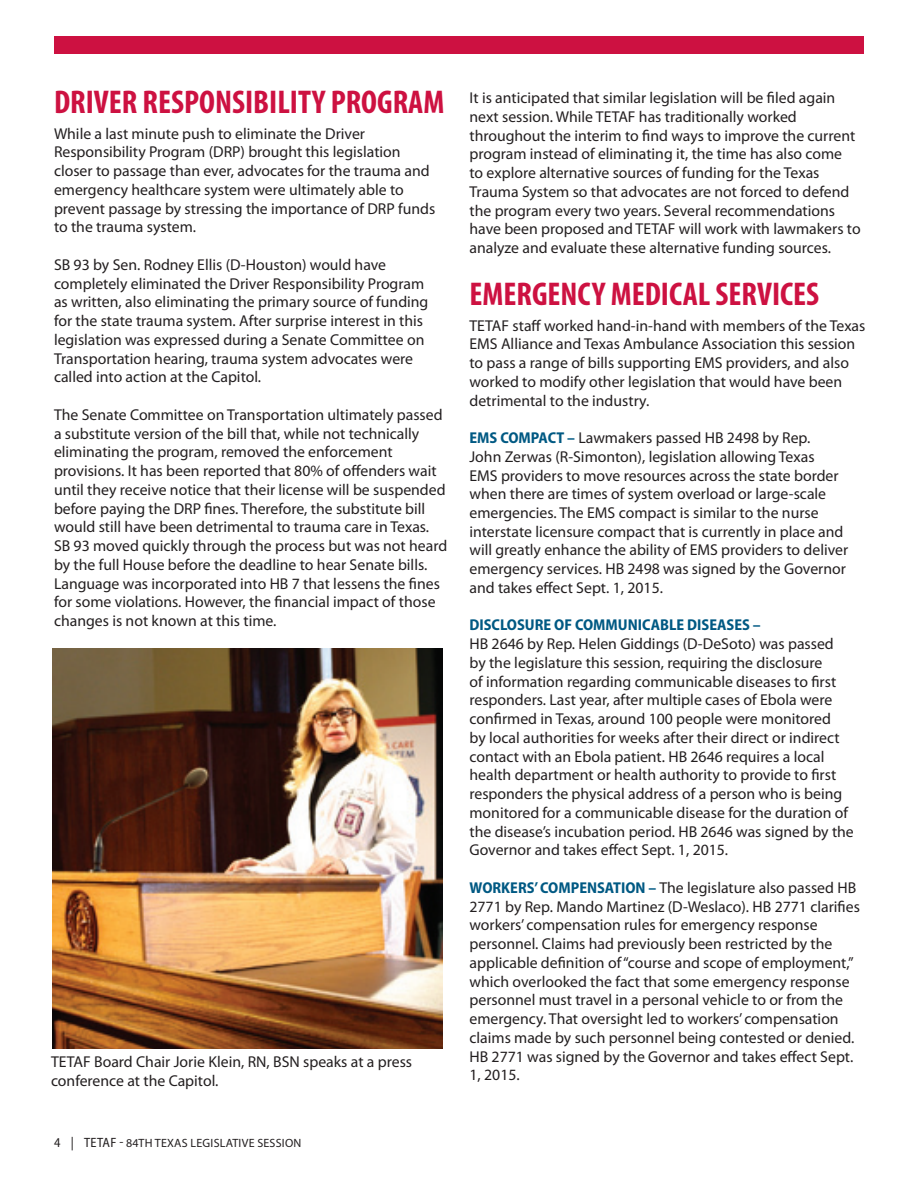
<style>
.page{position:relative;width:918px;height:1188px;background:#fff}
.page>*{position:absolute;margin:0;border:0;box-sizing:border-box;transform-origin:0 0}
.t1{font:700 condensed 33px "Myriad Pro";color:#cd1141}
.t2{font:15.75px/18.8px "Myriad Pro";color:#231f20}
.t3{font:700 semi-condensed 15.75px "Myriad Pro";color:#005983}
.t4{font:12px "Myriad Pro";letter-spacing:.02em;color:#231f20}
.s1{font-stretch:semi-condensed;font-size:13.5px}
.s2{font-weight:700;font-stretch:semi-condensed;color:#005983}
</style>
<div class="page">
<div style="left:54px;top:37px;width:810px;height:17px;background:#cd1141"></div>
<img style="left:52px;top:648px;width:390px;height:400px">
<h1 class="t1" style="left:54px;top:84px;width:392px">DRIVER RESPONSIBILITY PROGRAM</h1>
<p class="t2" style="left:54px;top:124px;width:383px">While a last minute push to eliminate the Driver Responsibility Program (DRP) brought this legislation closer to passage than ever, advocates for the trauma and emergency healthcare system were ultimately able to prevent passage by stressing the importance of DRP funds to the trauma system.</p>
<p class="t2" style="left:54px;top:256px;width:376px">SB 93 by Sen. Rodney Ellis (D-Houston) would have completely eliminated the Driver Responsibility Program as written, also eliminating the primary source of funding for the state trauma system. After surprise interest in this legislation was expressed during a Senate Committee on Transportation hearing, trauma system advocates were called into action at the Capitol.</p>
<p class="t2" style="left:54px;top:406px;width:395px">The Senate Committee on Transportation ultimately passed a substitute version of the bill that, while not technically eliminating the program, removed the enforcement provisions. It has been reported that 80% of offenders wait until they receive notice that their license will be suspended before paying the DRP fines. Therefore, the substitute bill would still have been detrimental to trauma care in Texas.<br>SB 93 moved quickly through the process but was not heard by the full House before the deadline to hear Senate bills.<br>Language was incorporated into HB 7 that lessens the fines for some violations. However, the financial impact of those changes is not known at this time.</p>
<p class="t2" style="left:51px;top:1053px;width:363px">TETAF Board Chair Jorie Klein, RN, BSN speaks at a press conference at the Capitol.</p>
<p class="t4" style="left:54px;top:1137px;width:249px"><span class="s1">4 | Tetaf -</span> 84th Texas Legislative Session</p>
<p class="t2" style="left:470px;top:89px;width:393px">It is anticipated that similar legislation will be filed again next session. While TETAF has traditionally worked throughout the interim to find ways to improve the current program instead of eliminating it, the time has also come<br>to explore alternative sources of funding for the Texas Trauma System so that advocates are not forced to defend the program every two years. Several recommendations have been proposed and TETAF will work with lawmakers to analyze and evaluate these alternative funding sources.</p>
<h1 class="t1" style="left:470px;top:276px;width:351px">EMERGENCY MEDICAL SERVICES</h1>
<p class="t2" style="left:470px;top:316px;width:397px">TETAF staff worked hand-in-hand with members of the Texas EMS Alliance and Texas Ambulance Association this session to pass a range of bills supporting EMS providers, and also worked to modify other legislation that would have been detrimental to the industry.</p>
<p class="t2" style="left:470px;top:429px;width:380px"><span class="s2">EMS COMPACT –</span> Lawmakers passed HB 2498 by Rep.<br>John Zerwas (R-Simonton), legislation allowing Texas<br>EMS providers to move resources across the state border when there are times of system overload or large-scale emergencies. The EMS compact is similar to the nurse interstate licensure compact that is currently in place and will greatly enhance the ability of EMS providers to deliver emergency services. HB 2498 was signed by the Governor and takes effect Sept. 1, 2015.</p>
<p class="t3" style="left:470px;top:616px;width:293px">DISCLOSURE OF COMMUNICABLE DISEASES –</p>
<p class="t2" style="left:470px;top:635px;width:386px">HB 2646 by Rep. Helen Giddings (D-DeSoto) was passed by the legislature this session, requiring the disclosure<br>of information regarding communicable diseases to first responders. Last year, after multiple cases of Ebola were confirmed in Texas, around 100 people were monitored<br>by local authorities for weeks after their direct or indirect contact with an Ebola patient. HB 2646 requires a local health department or health authority to provide to first responders the physical address of a person who is being monitored for a communicable disease for the duration of the disease’s incubation period. HB 2646 was signed by the Governor and takes effect Sept. 1, 2015.</p>
<p class="t2" style="left:470px;top:879px;width:392px"><span class="s2">WORKERS’ COMPENSATION –</span> The legislature also passed HB 2771 by Rep. Mando Martinez (D-Weslaco). HB 2771 clarifies workers’ compensation rules for emergency response personnel. Claims had previously been restricted by the applicable definition of “course and scope of employment,” which overlooked the fact that some emergency response personnel must travel in a personal vehicle to or from the emergency. That oversight led to workers’ compensation claims made by such personnel being contested or denied.<br>HB 2771 was signed by the Governor and takes effect Sept.<br>1, 2015.</p>
</div>
